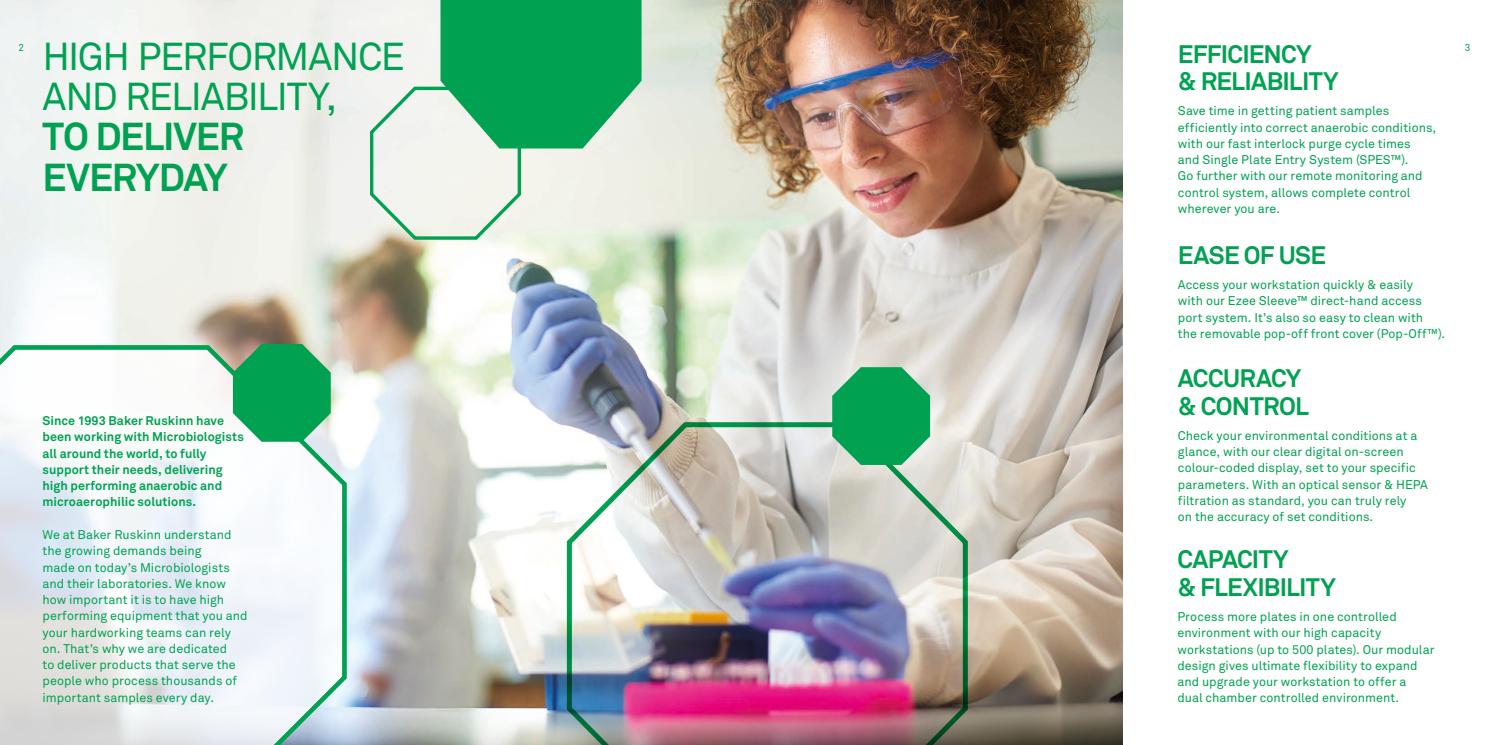
<style>
.page{position:relative;width:1489px;height:745px;background:#fff}
.page>*{position:absolute;margin:0;border:0;box-sizing:border-box;transform-origin:0 0}
.t1{font:38.5px/40.2px "Akkurat";letter-spacing:-.04em;color:#00a252}
.t2{font:700 25px/27.5px "Akkurat";letter-spacing:-.03em;color:#00a252}
.t3{font:12.5px/16.2px "Akkurat";letter-spacing:.005em;color:#00a252}
.t4{font:700 12.5px/16.2px "Akkurat";letter-spacing:.005em;color:#00a252}
.t5{font:10px "Akkurat";color:#00a252}
.s1{font-weight:700}
</style>
<div class="page">
<img style="left:0;top:0;width:1121px;height:744px">
<img style="left:565px;top:420px;width:404px;height:324px">
<svg style="left:368px;top:0;width:273px;height:241px"></svg>
<svg style="left:229px;top:336px;width:105px;height:5px"></svg>
<svg style="left:828px;top:360px;width:105px;height:108px;background:#43b57b"></svg>
<svg style="left:0;top:341px;width:349px;height:403px"></svg>
<p class="t5" style="left:18px;top:41px;width:7px">2</p>
<p class="t1" style="left:43px;top:35px;width:364px">HIGH PERFORMANCE<br>AND RELIABILITY,<br><span class="s1">TO DELIVER<br>EVERYDAY</span></p>
<p class="t4" style="left:43px;top:412px;width:203px">Since 1993 Baker Ruskinn have been working with Microbiologists all around the world, to fully support their needs, delivering high performing anaerobic and microaerophilic solutions.</p>
<p class="t3" style="left:43px;top:526px;width:207px">We at Baker Ruskinn understand the growing demands being<br>made on today’s Microbiologists and their laboratories. We know how important it is to have high performing equipment that you and your hardworking teams can rely on. That’s why we are dedicated<br>to deliver products that serve the people who process thousands of important samples every day.</p>
<p class="t2" style="left:1177px;top:40px;width:162px">EFFICIENCY<br>&amp; RELIABILITY</p>
<p class="t3" style="left:1177px;top:102px;width:260px">Save time in getting patient samples efficiently into correct anaerobic conditions, with our fast interlock purge cycle times<br>and Single Plate Entry System (SPES™).<br>Go further with our remote monitoring and control system, allows complete control</p>
<p class="t3" style="left:1177px;top:200px;width:104px">wherever you are.</p>
<p class="t2" style="left:1177px;top:241px;width:150px">EASE OF USE</p>
<p class="t3" style="left:1177px;top:276px;width:269px">Access your workstation quickly &amp; easily<br>with our Ezee Sleeve™ direct-hand access port system. It’s also so easy to clean with the removable pop-off front cover (Pop-Off™).</p>
<p class="t2" style="left:1177px;top:364px;width:132px">ACCURACY &amp; CONTROL</p>
<p class="t3" style="left:1177px;top:427px;width:251px">Check your environmental conditions at a glance, with our clear digital on-screen colour-coded display, set to your specific parameters. With an optical sensor &amp; HEPA filtration as standard, you can truly rely<br>on the accuracy of set conditions.</p>
<p class="t2" style="left:1177px;top:545px;width:160px">CAPACITY<br>&amp; FLEXIBILITY</p>
<p class="t3" style="left:1177px;top:608px;width:258px">Process more plates in one controlled environment with our high capacity workstations (up to 500 plates). Our modular design gives ultimate flexibility to expand and upgrade your workstation to offer a dual chamber controlled environment.</p>
<p class="t5" style="left:1464px;top:41px;width:7px">3</p>
</div>
